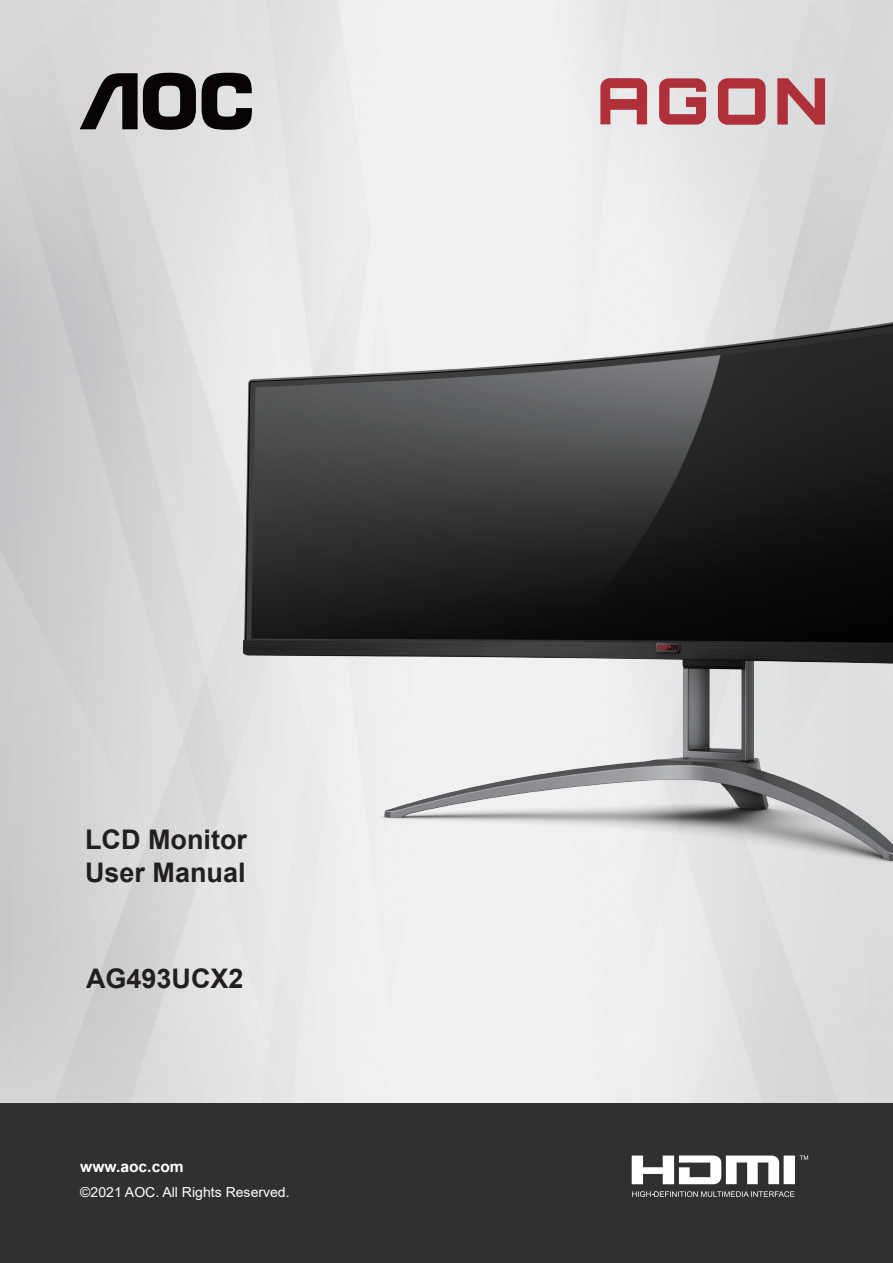
<style>
.page{position:relative;width:893px;height:1263px;background:#fff}
.page>*{position:absolute;margin:0;border:0;box-sizing:border-box;transform-origin:0 0}
.t1{font:700 27px/32.4px "Arial";color:#231f20}
.t2{font:700 15.3px "Arial";color:#fff}
.t3{font:13.8px "Arial";color:#fff}
</style>
<div class="page">
<img style="left:0;top:0;width:893px;height:1104px">
<div style="left:0;top:1104px;width:893px;height:159px;background:#312f30"></div>
<svg style="left:632px;top:1155px;width:176px;height:29px"></svg>
<svg style="left:632px;top:1191px;width:162px;height:6px"></svg>
<svg style="left:202px;top:73px;width:50px;height:57px;background:#565455"></svg>
<svg style="left:80px;top:73px;width:116px;height:57px;background:#5f5d5e"></svg>
<svg style="left:600px;top:78px;width:225px;height:47px;background:#c68287"></svg>
<img style="left:219px;top:238px;width:674px;height:773px">
<p class="t1" style="left:85px;top:824px;width:163px">LCD Monitor<br>User Manual</p>
<p class="t1" style="left:86px;top:963px;width:159px">AG493UCX2</p>
<p class="t2" style="left:80px;top:1156px;width:105px">www.aoc.com</p>
<p class="t3" style="left:80px;top:1183px;width:211px">©2021 AOC. All Rights Reserved.</p>
</div>
